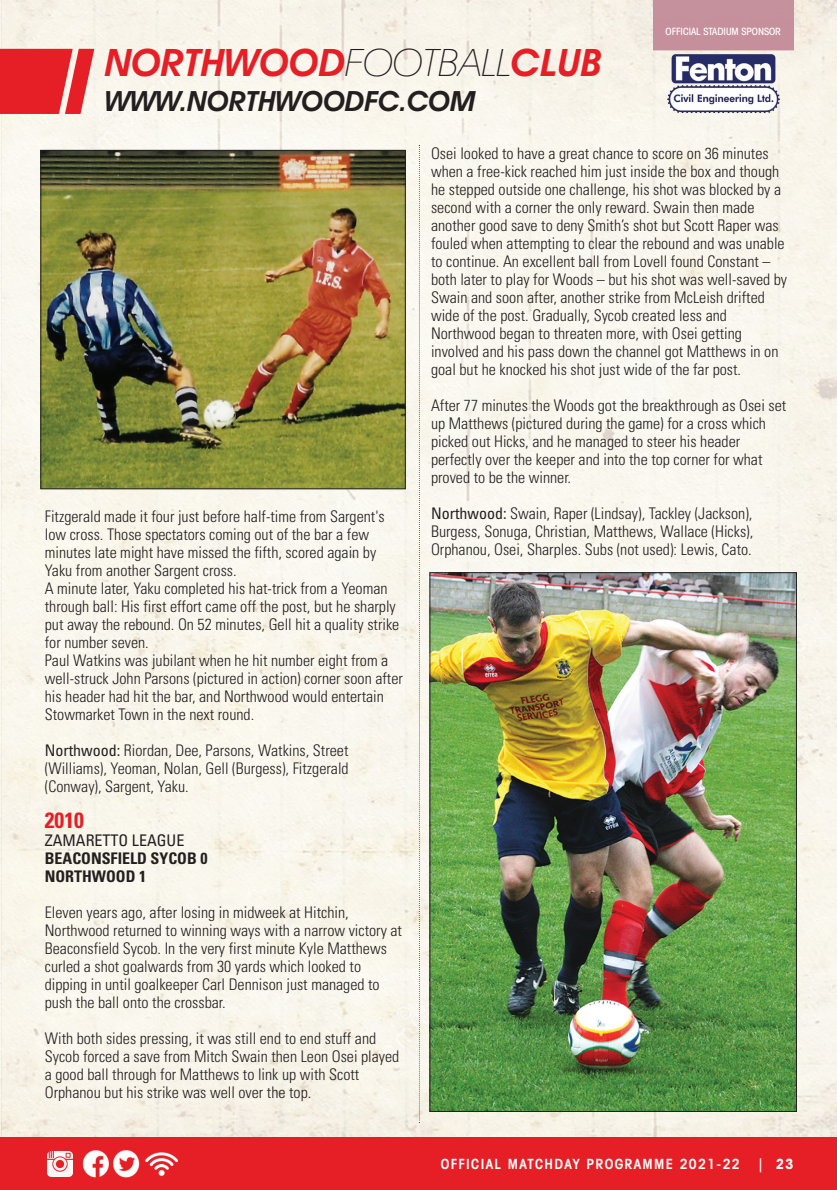
<style>
.page{position:relative;width:837px;height:1190px;background:#fff}
.page>*{position:absolute;margin:0;border:0;box-sizing:border-box;transform-origin:0 0}
.t1{font:italic 600 38px "Avant Garde IT Cby BT";color:#e61e25}
.t2{font:italic 600 28px "Avant Garde IT Cby BT";color:#231f20}
.t3{font:700 condensed 22px "Univers";color:#e61e25}
.t4{font:300 condensed 16px/18px "Univers";color:#231f20}
.t5{font:700 condensed 16px "Univers";color:#231f20}
.t6{font:condensed 16px "Univers";color:#231f20}
.t7{font:600 condensed 14px "Avant Garde IT Cby BT";letter-spacing:.1em;color:#fff}
.t8{font:500 condensed 10px "Avant Garde IT Cby BT";color:#fff}
.s1{font-weight:200;color:#231f20}
.s2{font-weight:400}
.s3{font-weight:700}
</style>
<div class="page">
<img style="left:0;top:0;width:837px;height:1137px">
<svg style="left:0;top:49px;width:94px;height:65px;background:#e83b3f"></svg>
<img style="left:653px;top:0;width:140px;height:114px">
<div style="left:0;top:1137px;width:837px;height:52px;background:#e61e25"></div>
<svg style="left:419px;top:145px;width:1px;height:978px"></svg>
<img style="left:82px;top:1150px;width:58px;height:28px">
<img style="left:47px;top:1151px;width:25px;height:25px">
<img style="left:145px;top:1152px;width:33px;height:24px">
<img style="left:42px;top:152px;width:362px;height:335px">
<div style="left:40px;top:150px;width:366px;height:339px;border:1px solid #231f20"></div>
<img style="left:431px;top:574px;width:364px;height:535px">
<p class="t1" style="left:105px;top:48px;width:498px">NORTHWOOD<span class="s1">FOOTBALL</span>CLUB</p>
<p class="t2" style="left:105px;top:91px;width:372px">WWW.NORTHWOODFC.COM</p>
<p class="t8" style="left:665px;top:28px;width:117px">OFFICIAL STADIUM SPONSOR</p>
<p class="t4" style="left:45px;top:508px;width:341px">Fitzgerald made it four just before half-time from Sargent's low cross. Those spectators coming out of the bar a few minutes late might have missed the fifth, scored again by Yaku from another Sargent cross.</p>
<p class="t4" style="left:45px;top:580px;width:356px">A minute later, Yaku completed his hat-trick from a Yeoman through ball: His first effort came off the post, but he sharply put away the rebound. On 52 minutes, Gell hit a quality strike for number seven.</p>
<p class="t4" style="left:45px;top:652px;width:360px">Paul Watkins was jubilant when he hit number eight from a well-struck John Parsons (pictured in action) corner soon after his header had hit the bar, and Northwood would entertain Stowmarket Town in the next round.</p>
<p class="t4" style="left:45px;top:742px;width:305px;text-align:justify"><span class="s2">Northwood:</span> Riordan, Dee, Parsons, Watkins, Street (Williams), Yeoman, Nolan, Gell (Burgess), Fitzgerald (Conway), Sargent, Yaku.</p>
<p class="t3" style="left:45px;top:811px;width:41px">2010</p>
<p class="t6" style="left:45px;top:834px;width:141px">ZAMARETTO LEAGUE</p>
<p class="t5" style="left:45px;top:852px;width:164px">BEACONSFIELD SYCOB 0</p>
<p class="t5" style="left:45px;top:870px;width:103px">NORTHWOOD 1</p>
<p class="t4" style="left:45px;top:904px;width:359px">Eleven years ago, after losing in midweek at Hitchin, Northwood returned to winning ways with a narrow victory at Beaconsfield Sycob. In the very first minute Kyle Matthews curled a shot goalwards from 30 yards which looked to dipping in until goalkeeper Carl Dennison just managed to push the ball onto the crossbar.</p>
<p class="t4" style="left:45px;top:1030px;width:356px">With both sides pressing, it was still end to end stuff and Sycob forced a save from Mitch Swain then Leon Osei played a good ball through for Matthews to link up with Scott Orphanou but his strike was well over the top.</p>
<p class="t4" style="left:431px;top:146px;width:357px">Osei looked to have a great chance to score on 36 minutes when a free-kick reached him just inside the box and though he stepped outside one challenge, his shot was blocked by a second with a corner the only reward. Swain then made another good save to deny Smith’s shot but Scott Raper was fouled when attempting to clear the rebound and was unable to continue. An excellent ball from Lovell found Constant – both later to play for Woods – but his shot was well-saved by Swain and soon after, another strike from McLeish drifted wide of the post. Gradually, Sycob created less and Northwood began to threaten more, with Osei getting involved and his pass down the channel got Matthews in on goal but he knocked his shot just wide of the far post.</p>
<p class="t4" style="left:431px;top:398px;width:357px">After 77 minutes the Woods got the breakthrough as Osei set up Matthews (pictured during the game) for a cross which picked out Hicks, and he managed to steer his header perfectly over the keeper and into the top corner for what proved to be the winner.</p>
<p class="t4" style="left:431px;top:506px;width:324px;text-align:justify"><span class="s2">Northwood:</span> Swain, Raper (Lindsay), Tackley (Jackson), Burgess, Sonuga, Christian, Matthews, Wallace (Hicks), Orphanou, Osei, Sharples. Subs (not used): Lewis, Cato.</p>
<p class="t7" style="left:441px;top:1158px;width:354px">OFFICIAL MATCHDAY PROGRAMME 2021-22 | <span class="s3">23</span></p>
</div>
